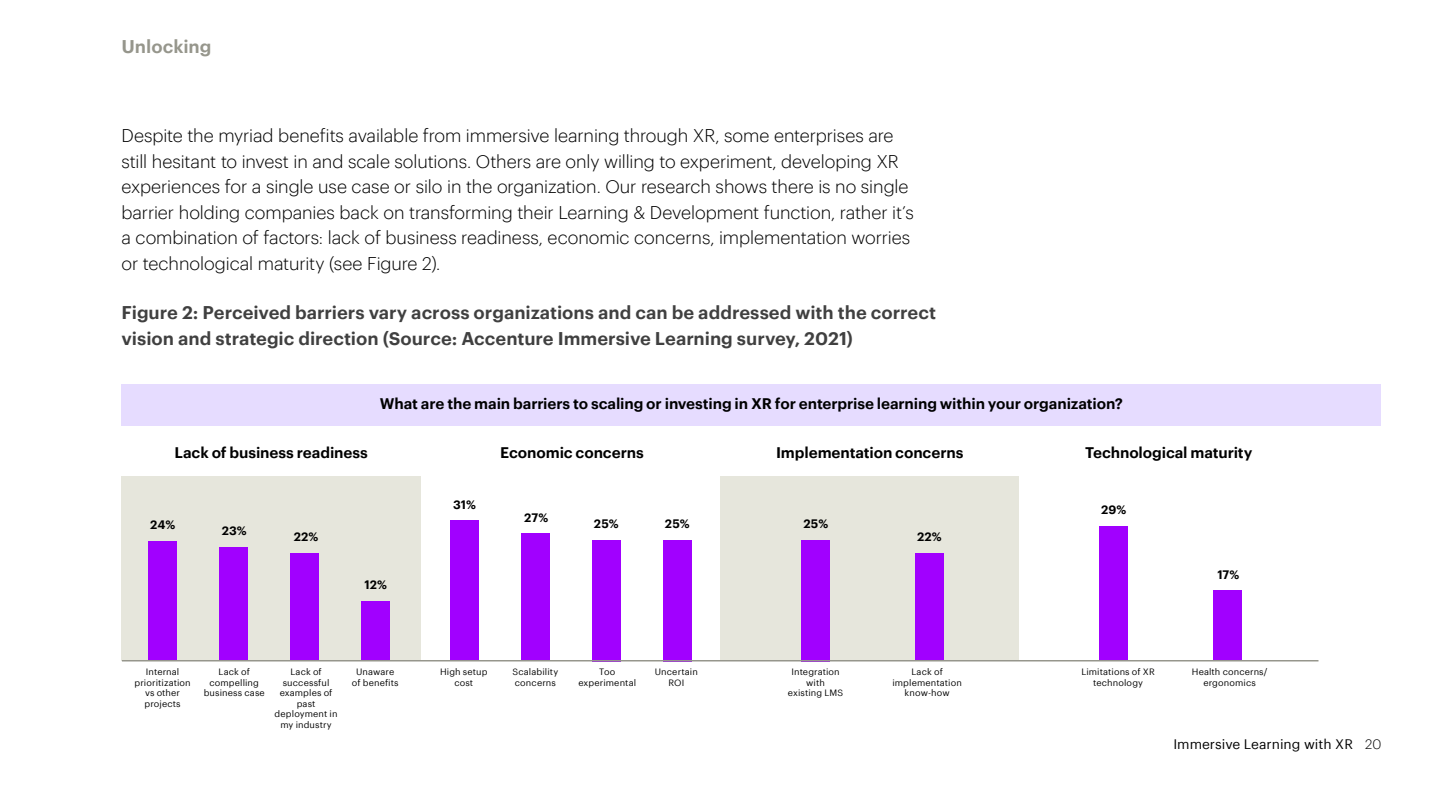
<style>
.page{position:relative;width:1440px;height:810px;background:#fff}
.page>*{position:absolute;margin:0;border:0;box-sizing:border-box;transform-origin:0 0}
.t1{font:300 18px/25.5px "Graphik";letter-spacing:-.005em;color:#000}
.t2{font:600 18px/25.5px "Graphik";color:#404040}
.t3{font:600 18px "Graphik";color:#96968c}
.t4{font:600 15px "Graphik";letter-spacing:-.01em;color:#000}
.t5{font:13.5px "Graphik";color:#000}
.t6{font:600 12px "Graphik";letter-spacing:.015em;color:#000}
.t7{font:9px/10.5px "Graphik";letter-spacing:.015em;color:#000;text-align:center}
.s1{font-weight:300}
</style>
<div class="page">
<div style="left:122px;top:384px;width:1260px;height:42px;background:#e6dcff"></div>
<div style="left:122px;top:477px;width:299px;height:184px;background:#e6e6dc"></div>
<div style="left:720px;top:477px;width:299px;height:184px;background:#e6e6dc"></div>
<div style="left:148px;top:541px;width:29px;height:120px;background:#a100ff"></div>
<div style="left:219px;top:547px;width:29px;height:114px;background:#a100ff"></div>
<div style="left:290px;top:553px;width:29px;height:108px;background:#a100ff"></div>
<div style="left:915px;top:553px;width:29px;height:108px;background:#a100ff"></div>
<div style="left:361px;top:601px;width:29px;height:60px;background:#a100ff"></div>
<div style="left:802px;top:540px;width:28px;height:121px;background:#a100ff"></div>
<div style="left:1100px;top:526px;width:28px;height:135px;background:#a100ff"></div>
<div style="left:1213px;top:591px;width:29px;height:70px;background:#a100ff"></div>
<div style="left:450px;top:520px;width:29px;height:141px;background:#a100ff"></div>
<div style="left:521px;top:534px;width:29px;height:127px;background:#a100ff"></div>
<div style="left:592px;top:540px;width:29px;height:121px;background:#a100ff"></div>
<div style="left:663px;top:540px;width:29px;height:121px;background:#a100ff"></div>
<hr style="left:122px;top:660px;width:1197px;height:2px;background:#96968c">
<p class="t3" style="left:122px;top:32px;width:92px">Unlocking</p>
<p class="t1" style="left:122px;top:122px;width:794px">Despite the myriad benefits available from immersive learning through XR, some enterprises are still hesitant to invest in and scale solutions. Others are only willing to experiment, developing XR experiences for a single use case or silo in the organization. Our research shows there is no single barrier holding companies back on transforming their Learning &amp; Development function, rather it’s a combination of factors: lack of business readiness, economic concerns, implementation worries or technological maturity (see Figure 2).</p>
<p class="t2" style="left:122px;top:298px;width:816px">Figure 2: Perceived barriers vary across organizations and can be addressed with the correct vision and strategic direction (Source: Accenture Immersive Learning survey, 2021)</p>
<p class="t4" style="left:380px;top:392px;width:745px">What are the main barriers to scaling or investing in XR for enterprise learning within your organization?</p>
<p class="t4" style="left:174px;top:442px;width:195px">Lack of business readiness</p>
<p class="t4" style="left:500px;top:442px;width:145px">Economic concerns</p>
<p class="t4" style="left:776px;top:442px;width:189px">Implementation concerns</p>
<p class="t4" style="left:1085px;top:442px;width:169px">Technological maturity</p>
<p class="t6" style="left:150px;top:515px;width:27px">24%</p>
<p class="t6" style="left:222px;top:521px;width:27px">23%</p>
<p class="t6" style="left:294px;top:527px;width:26px">22%</p>
<p class="t6" style="left:364px;top:575px;width:24px">12%</p>
<p class="t6" style="left:453px;top:495px;width:24px">31%</p>
<p class="t6" style="left:524px;top:508px;width:26px">27%</p>
<p class="t6" style="left:594px;top:515px;width:26px">25%</p>
<p class="t6" style="left:665px;top:515px;width:26px">25%</p>
<p class="t6" style="left:804px;top:515px;width:26px">25%</p>
<p class="t6" style="left:917px;top:527px;width:26px">22%</p>
<p class="t6" style="left:1101px;top:501px;width:27px">29%</p>
<p class="t6" style="left:1217px;top:565px;width:24px">17%</p>
<p class="t7" style="left:204px;top:666px;width:63px">Lack of compelling business case</p>
<p class="t7" style="left:513px;top:666px;width:47px;text-align:left">Scalability concerns</p>
<p class="t7" style="left:275px;top:666px;width:64px">Lack of successful examples of past deployment in my industry</p>
<p class="t7" style="left:578px;top:666px;width:59px">Too experimental</p>
<p class="t7" style="left:788px;top:666px;width:57px">Integration with<br>existing LMS</p>
<p class="t7" style="left:1081px;top:666px;width:75px">Limitations of XR technology</p>
<p class="t7" style="left:135px;top:666px;width:58px">Internal prioritization vs other projects</p>
<p class="t7" style="left:440px;top:666px;width:49px">High setup cost</p>
<p class="t7" style="left:352px;top:666px;width:48px">Unaware of benefits</p>
<p class="t7" style="left:655px;top:666px;width:45px">Uncertain<br>ROI</p>
<p class="t7" style="left:892px;top:666px;width:71px">Lack of implementation know-how</p>
<p class="t7" style="left:1192px;top:666px;width:77px">Health concerns/ ergonomics</p>
<p class="t5" style="left:1173px;top:734px;width:210px">Immersive Learning with XR <span class="s1">20</span></p>
</div>
